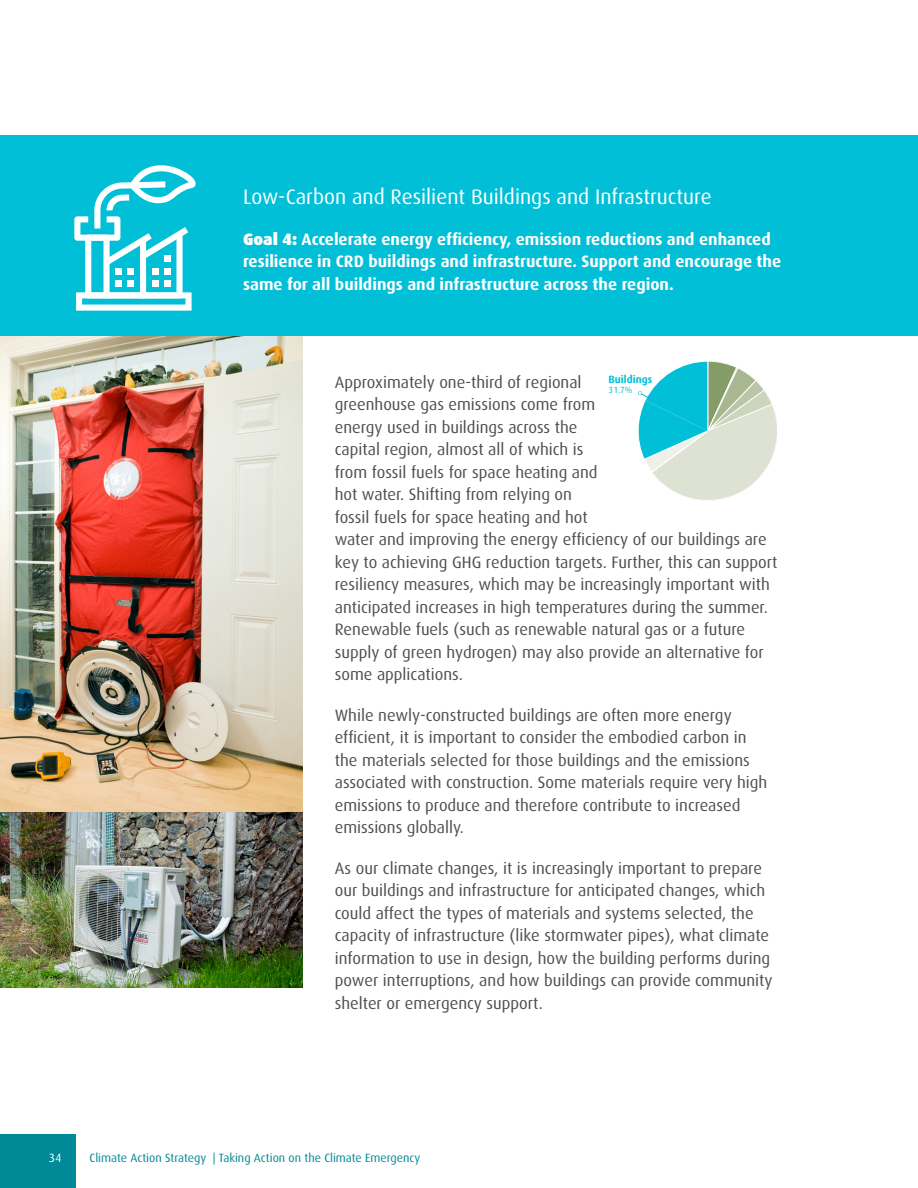
<style>
.page{position:relative;width:918px;height:1188px;background:#fff}
.page>*{position:absolute;margin:0;border:0;box-sizing:border-box;transform-origin:0 0}
.Subhead_Level_1{font:21px "Dax OT";color:#fff}
.Body{font:16.5px/22.5px "Dax OT";color:#4d4f53}
.Body-2{font:700 16.5px/22.5px "Dax OT";color:#fff}
.t1{font:12px "Dax OT";color:#008996}
.t2{font:12px "Dax OT";color:#fff}
.t3{font:700 10.5px "Dax OT";color:#00bfd7}
.t4{font:8.85px "Dax OT";color:#00bfd7}
.s1{font-weight:900}
</style>
<div class="page">
<div style="left:0;top:1134px;width:76px;height:54px;background:#008996"></div>
<img style="left:0;top:336px;width:302px;height:652px">
<div style="left:0;top:135px;width:918px;height:201px;background:#00bfd7"></div>
<svg style="left:638px;top:361px;width:139px;height:140px"></svg>
<svg style="left:74px;top:165px;width:122px;height:146px"></svg>
<p class="Subhead_Level_1" style="left:243px;top:177px;width:470px">Low-Carbon and Resilient Buildings and Infrastructure</p>
<p class="Body-2" style="left:243px;top:225px;width:540px"><span class="s1">Goal 4:</span> Accelerate energy efficiency, emission reductions and enhanced resilience in CRD buildings and infrastructure. Support and encourage the same for all buildings and infrastructure across the region.</p>
<p class="t3" style="left:609px;top:369px;width:45px">Buildings</p>
<p class="t4" style="left:609px;top:382px;width:25px">31.7%</p>
<p class="Body" style="left:335px;top:368px;width:444px">Approximately one-third of regional<br>greenhouse gas emissions come from<br>energy used in buildings across the<br>capital region, almost all of which is<br>from fossil fuels for space heating and<br>hot water. Shifting from relying on<br>fossil fuels for space heating and hot<br>water and improving the energy efficiency of our buildings are key to achieving GHG reduction targets. Further, this can support resiliency measures, which may be increasingly important with anticipated increases in high temperatures during the summer.<br>Renewable fuels (such as renewable natural gas or a future supply of green hydrogen) may also provide an alternative for some applications.</p>
<p class="Body" style="left:335px;top:701px;width:434px">While newly-constructed buildings are often more energy efficient, it is important to consider the embodied carbon in the materials selected for those buildings and the emissions associated with construction. Some materials require very high emissions to produce and therefore contribute to increased emissions globally.</p>
<p class="Body" style="left:335px;top:854px;width:439px">As our climate changes, it is increasingly important to prepare our buildings and infrastructure for anticipated changes, which could affect the types of materials and systems selected, the capacity of infrastructure (like stormwater pipes), what climate information to use in design, how the building performs during power interruptions, and how buildings can provide community shelter or emergency support.</p>
<p class="t2" style="left:49px;top:1147px;width:14px">34</p>
<p class="t1" style="left:90px;top:1147px;width:332px">Climate Action Strategy | Taking Action on the Climate Emergency</p>
</div>
